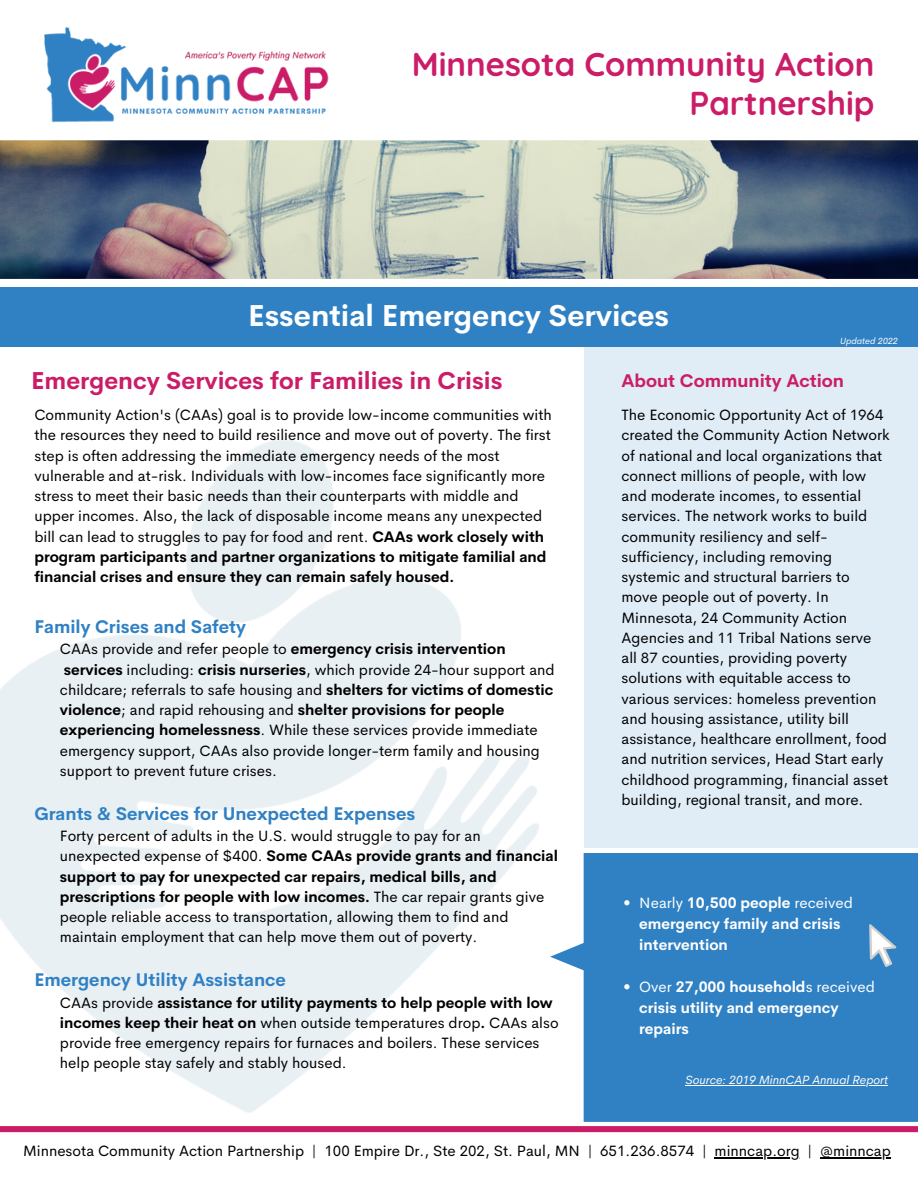
<style>
.page{position:relative;width:918px;height:1188px;background:#fff}
.page>*{position:absolute;margin:0;border:0;box-sizing:border-box;transform-origin:0 0}
.t1{font:700 33px/38.2px "Quicksand";color:#cb1c68;text-align:right}
.t2{font:700 29.7px "Cerebri Sans";color:#fff}
.t3{font:700 24px "Cerebri Sans";color:#cb1c68}
.t4{font:700 18px "Cerebri Sans";color:#3081c4}
.t5{font:700 18px "Cerebri Sans";color:#cb1c68}
.t6{font:15px/20.2px "Cerebri Sans";color:#000}
.t7{font:700 15px/21px "Cerebri Sans";color:#fff}
.t8{font:italic 12px "Cerebri Sans";color:#fff}
.t9{font:italic 9px "Cerebri Sans";color:#fff}
.s1{font-weight:700}
.s2{font-weight:400}
</style>
<div class="page">
<div style="left:584px;top:347px;width:334px;height:501px;background:#e0ecf6"></div>
<img style="left:0;top:140px;width:918px;height:139px">
<svg style="left:0;top:1126px;width:918px;height:6px;background:#cb206a"></svg>
<div style="left:0;top:287px;width:918px;height:60px;background:#3081c4"></div>
<svg style="left:550px;top:853px;width:368px;height:269px;background:#428cc9"></svg>
<svg style="left:869px;top:924px;width:27px;height:43px"></svg>
<img style="left:44px;top:27px;width:285px;height:96px">
<svg style="left:624px;top:900px;width:6px;height:5px"></svg>
<svg style="left:624px;top:984px;width:6px;height:5px"></svg>
<hr style="left:686px;top:1085px;width:198px;height:1px;background:#fff">
<hr style="left:715px;top:1157px;width:85px;height:1px;background:#000">
<hr style="left:820px;top:1157px;width:71px;height:1px;background:#000">
<p class="t1" style="left:412px;top:45px;width:464px">Minnesota Community Action<br>Partnership</p>
<p class="t2" style="left:248px;top:296px;width:423px">Essential Emergency Services</p>
<p class="t3" style="left:31px;top:365px;width:473px">Emergency Services for Families in Crisis</p>
<p class="t5" style="left:622px;top:369px;width:224px">About Community Action</p>
<p class="t9" style="left:840px;top:335px;width:59px">Updated 2022</p>
<p class="t6" style="left:34px;top:405px;width:519px">Community Action's (CAAs) goal is to provide low-income communities with the resources they need to build resilience and move out of poverty. The first step is often addressing the immediate emergency needs of the most vulnerable and at-risk. Individuals with low-incomes face significantly more stress to meet their basic needs than their counterparts with middle and upper incomes. Also, the lack of disposable income means any unexpected bill can lead to struggles to pay for food and rent. <span class="s1">CAAs work closely with program participants and partner organizations to mitigate familial and financial crises and ensure they can remain safely housed.</span></p>
<p class="t4" style="left:34px;top:615px;width:213px">Family Crises and Safety</p>
<p class="t6" style="left:60px;top:639px;width:496px">CAAs provide and refer people to <span class="s1">emergency crisis intervention services</span> including: <span class="s1">crisis nurseries</span>, which provide 24-hour support and childcare; referrals to safe housing and <span class="s1">shelters for victims of domestic violence</span>; and rapid rehousing and <span class="s1">shelter provisions for people experiencing homelessness</span>. While these services provide immediate emergency support, CAAs also provide longer-term family and housing support to prevent future crises.</p>
<p class="t4" style="left:34px;top:802px;width:383px">Grants &amp; Services for Unexpected Expenses</p>
<p class="t6" style="left:60px;top:826px;width:500px">Forty percent of adults in the U.S. would struggle to pay for an unexpected expense of $400. <span class="s1">Some CAAs provide grants and financial support to pay for unexpected car repairs, medical bills, and prescriptions for people with low incomes.</span> The car repair grants give people reliable access to transportation, allowing them to find and maintain employment that can help move them out of poverty.</p>
<p class="t4" style="left:34px;top:968px;width:253px">Emergency Utility Assistance</p>
<p class="t6" style="left:60px;top:992px;width:500px">CAAs provide <span class="s1">assistance for utility payments to help people with low incomes keep their heat on</span> when outside temperatures drop<span class="s1">.</span> CAAs also provide free emergency repairs for furnaces and boilers. These services help people stay safely and stably housed.</p>
<p class="t6" style="left:622px;top:405px;width:270px">The Economic Opportunity Act of 1964 created the Community Action Network of national and local organizations that connect millions of people, with low and moderate incomes, to essential services. The network works to build community resiliency and self&shy;sufficiency, including removing systemic and structural barriers to move people out of poverty. In Minnesota, 24 Community Action Agencies and 11 Tribal Nations serve all 87 counties, providing poverty solutions with equitable access to various services: homeless prevention and housing assistance, utility bill assistance, healthcare enrollment, food and nutrition services, Head Start early childhood programming, financial asset building, regional transit, and more.</p>
<p class="t7" style="left:639px;top:892px;width:215px"><span class="s2">Nearly</span> 10,500 people <span class="s2">received </span>emergency family and crisis intervention</p>
<p class="t7" style="left:639px;top:976px;width:237px"><span class="s2">Over</span> 27,000 household<span class="s2">s received </span>crisis utility and emergency repairs</p>
<p class="t8" style="left:686px;top:1072px;width:204px">Source: 2019 MinnCAP Annual Report</p>
<p class="t6" style="left:23px;top:1141px;width:869px">Minnesota Community Action Partnership | 100 Empire Dr., Ste 202, St. Paul, MN | 651.236.8574 | minncap.org | @minncap</p>
</div>
